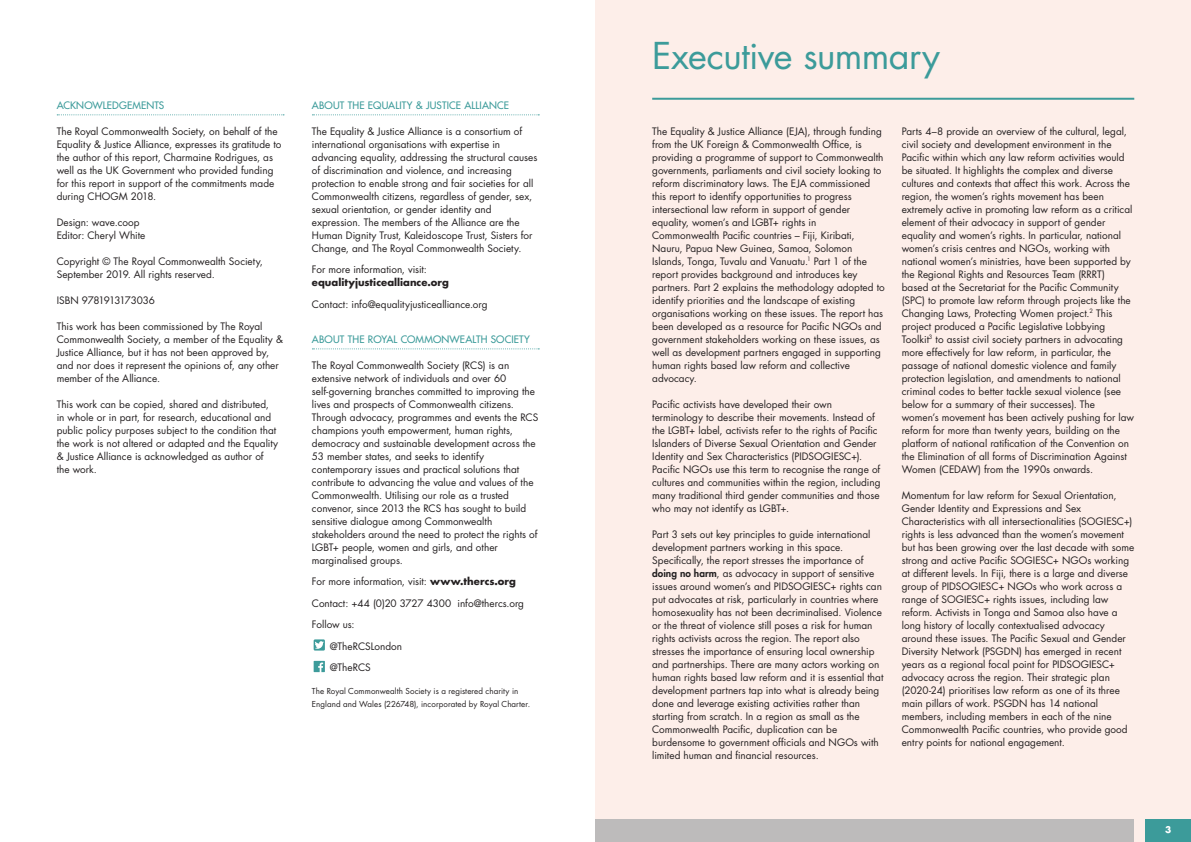
<style>
.page{position:relative;width:1191px;height:842px;background:#fff}
.page>*{position:absolute;margin:0;border:0;box-sizing:border-box;transform-origin:0 0}
.t1{font:36px "Futura Std";letter-spacing:-.015em;color:#3c9b9a}
.t2{font:10px/13px "Futura Std";color:#231f20}
.t3{font:500 10px "Futura Std";letter-spacing:.015em;color:#3c9b9a}
.t4{font:700 10px "Futura Std";color:#231f20}
.t5{font:10px "Futura Std";letter-spacing:-.035em;color:#231f20}
.t6{font:700 9px "Futura Std";color:#fff}
.t7{font:8px/13px "Futura Std";letter-spacing:.01em;color:#231f20}
.s1{font-weight:700}
.s2{font-weight:800}
</style>
<div class="page">
<div style="left:595px;top:0;width:596px;height:842px;background:#fdeee9"></div>
<div style="left:595px;top:819px;width:539px;height:23px;background:#bdbbbb"></div>
<div style="left:1145px;top:819px;width:46px;height:23px;background:#3c9b9a"></div>
<hr style="left:652px;top:98px;width:482px;height:2px;background:#3c9b9a">
<svg style="left:57px;top:114px;width:227px;height:1px"></svg>
<svg style="left:312px;top:114px;width:227px;height:1px"></svg>
<svg style="left:312px;top:348px;width:227px;height:1px"></svg>
<svg style="left:312px;top:638px;width:15px;height:14px"></svg>
<div style="left:314px;top:639px;width:11px;height:11px;background:#3c9b9a"></div>
<svg style="left:315px;top:641px;width:9px;height:8px"></svg>
<svg style="left:312px;top:659px;width:15px;height:15px"></svg>
<svg style="left:314px;top:661px;width:11px;height:11px"></svg>
<p class="t3" style="left:57px;top:99px;width:109px">ACKNOWLEDGEMENTS</p>
<p class="t2" style="left:57px;top:125px;width:226px">The Royal Commonwealth Society, on behalf of the Equality &amp; Justice Alliance, expresses its gratitude to the author of this report, Charmaine Rodrigues, as well as the UK Government who provided funding for this report in support of the commitments made during CHOGM 2018.</p>
<p class="t2" style="left:57px;top:216px;width:90px">Design: wave.coop<br>Editor: Cheryl White</p>
<p class="t2" style="left:57px;top:255px;width:208px">Copyright © The Royal Commonwealth Society,<br>September 2019. All rights reserved.</p>
<p class="t5" style="left:57px;top:294px;width:100px">ISBN 9781913173036</p>
<p class="t2" style="left:57px;top:320px;width:228px">This work has been commissioned by The Royal Commonwealth Society, a member of the Equality &amp; Justice Alliance, but it has not been approved by, and nor does it represent the opinions of, any other member of the Alliance.</p>
<p class="t2" style="left:57px;top:398px;width:223px">This work can be copied, shared and distributed, in whole or in part, for research, educational and public policy purposes subject to the condition that the work is not altered or adapted and the Equality &amp; Justice Alliance is acknowledged as author of the work.</p>
<p class="t3" style="left:312px;top:99px;width:199px">ABOUT THE EQUALITY &amp; JUSTICE ALLIANCE</p>
<p class="t2" style="left:312px;top:125px;width:227px">The Equality &amp; Justice Alliance is a consortium of international organisations with expertise in advancing equality, addressing the structural causes of discrimination and violence, and increasing protection to enable strong and fair societies for all Commonwealth citizens, regardless of gender, sex, sexual orientation, or gender identity and expression. The members of the Alliance are the Human Dignity Trust, Kaleidoscope Trust, Sisters for Change, and The Royal Commonwealth Society.</p>
<p class="t2" style="left:312px;top:263px;width:117px">For more information, visit:</p>
<p class="t4" style="left:312px;top:276px;width:138px">equalityjusticealliance.org</p>
<p class="t2" style="left:312px;top:298px;width:177px">Contact: info@equalityjusticealliance.org</p>
<p class="t3" style="left:312px;top:333px;width:219px">ABOUT THE ROYAL COMMONWEALTH SOCIETY</p>
<p class="t2" style="left:312px;top:359px;width:228px">The Royal Commonwealth Society (RCS) is an extensive network of individuals and over 60 self-governing branches committed to improving the lives and prospects of Commonwealth citizens.<br>Through advocacy, programmes and events the RCS champions youth empowerment, human rights, democracy and sustainable development across the 53 member states, and seeks to identify contemporary issues and practical solutions that contribute to advancing the value and values of the Commonwealth. Utilising our role as a trusted convenor, since 2013 the RCS has sought to build sensitive dialogue among Commonwealth stakeholders around the need to protect the rights of LGBT+ people, women and girls, and other marginalised groups.</p>
<p class="t2" style="left:312px;top:575px;width:205px">For more information, visit: <span class="s1">www.thercs.org</span></p>
<p class="t2" style="left:312px;top:597px;width:214px">Contact: +44 (0)20 3727 4300 info@thercs.org</p>
<p class="t2" style="left:312px;top:618px;width:44px">Follow us:</p>
<p class="t2" style="left:330px;top:640px;width:74px">@TheRCSLondon</p>
<p class="t2" style="left:330px;top:661px;width:43px">@TheRCS</p>
<p class="t7" style="left:312px;top:684px;width:220px">The Royal Commonwealth Society is a registered charity in<br>England and Wales (226748), incorporated by Royal Charter.</p>
<h1 class="t1" style="left:652px;top:33px;width:289px">Executive summary</h1>
<p class="t2" style="left:652px;top:125px;width:234px">The Equality &amp; Justice Alliance (EJA), through funding from the UK Foreign &amp; Commonwealth Office, is providing a programme of support to Commonwealth governments, parliaments and civil society looking to reform discriminatory laws. The EJA commissioned this report to identify opportunities to progress intersectional law reform in support of gender equality, women’s and LGBT+ rights in Commonwealth Pacific countries – Fiji, Kiribati, Nauru, Papua New Guinea, Samoa, Solomon Islands, Tonga, Tuvalu and Vanuatu.<sup>1</sup> Part 1 of the report provides background and introduces key partners. Part 2 explains the methodology adopted to identify priorities and the landscape of existing organisations working on these issues. The report has been developed as a resource for Pacific NGOs and government stakeholders working on these issues, as well as development partners engaged in supporting human rights based law reform and collective advocacy.</p>
<p class="t2" style="left:652px;top:398px;width:230px">Pacific activists have developed their own terminology to describe their movements. Instead of the LGBT+ label, activists refer to the rights of Pacific Islanders of Diverse Sexual Orientation and Gender Identity and Sex Characteristics (PIDSOGIESC+).<br>Pacific NGOs use this term to recognise the range of cultures and communities within the region, including many traditional third gender communities and those who may not identify as LGBT+.</p>
<p class="t2" style="left:652px;top:528px;width:233px">Part 3 sets out key principles to guide international development partners working in this space.<br>Specifically, the report stresses the importance of <span class="s2">doing no harm</span>, as advocacy in support of sensitive issues around women’s and PIDSOGIESC+ rights can put advocates at risk, particularly in countries where homosexuality has not been decriminalised. Violence or the threat of violence still poses a risk for human rights activists across the region. The report also stresses the importance of ensuring local ownership and partnerships. There are many actors working on human rights based law reform and it is essential that development partners tap into what is already being done and leverage existing activities rather than starting from scratch. In a region as small as the Commonwealth Pacific, duplication can be burdensome to government officials and NGOs with limited human and financial resources.</p>
<p class="t2" style="left:901px;top:125px;width:234px">Parts 4–8 provide an overview of the cultural, legal, civil society and development environment in the Pacific within which any law reform activities would be situated. It highlights the complex and diverse cultures and contexts that affect this work. Across the region, the women’s rights movement has been extremely active in promoting law reform as a critical element of their advocacy in support of gender equality and women’s rights. In particular, national women’s crisis centres and NGOs, working with national women’s ministries, have been supported by the Regional Rights and Resources Team (RRRT)<br>based at the Secretariat for the Pacific Community (SPC) to promote law reform through projects like the Changing Laws, Protecting Women project.<sup>2</sup> This project produced a Pacific Legislative Lobbying Toolkit<sup>3</sup> to assist civil society partners in advocating more effectively for law reform, in particular, the passage of national domestic violence and family protection legislation, and amendments to national criminal codes to better tackle sexual violence (see below for a summary of their successes). The women’s movement has been actively pushing for law reform for more than twenty years, building on the platform of national ratification of the Convention on the Elimination of all forms of Discrimination Against Women (CEDAW) from the 1990s onwards.</p>
<p class="t2" style="left:901px;top:489px;width:234px">Momentum for law reform for Sexual Orientation, Gender Identity and Expressions and Sex Characteristics with all intersectionalities (SOGIESC+) rights is less advanced than the women’s movement but has been growing over the last decade with some strong and active Pacific SOGIESC+ NGOs working at different levels. In Fiji, there is a large and diverse group of PIDSOGIESC+ NGOs who work across a range of SOGIESC+ rights issues, including law reform. Activists in Tonga and Samoa also have a long history of locally contextualised advocacy around these issues. The Pacific Sexual and Gender Diversity Network (PSGDN) has emerged in recent years as a regional focal point for PIDSOGIESC+ advocacy across the region. Their strategic plan (2020-24) prioritises law reform as one of its three main pillars of work. PSGDN has 14 national members, including members in each of the nine Commonwealth Pacific countries, who provide good entry points for national engagement.</p>
<p class="t6" style="left:1165px;top:824px;width:8px">3</p>
</div>
